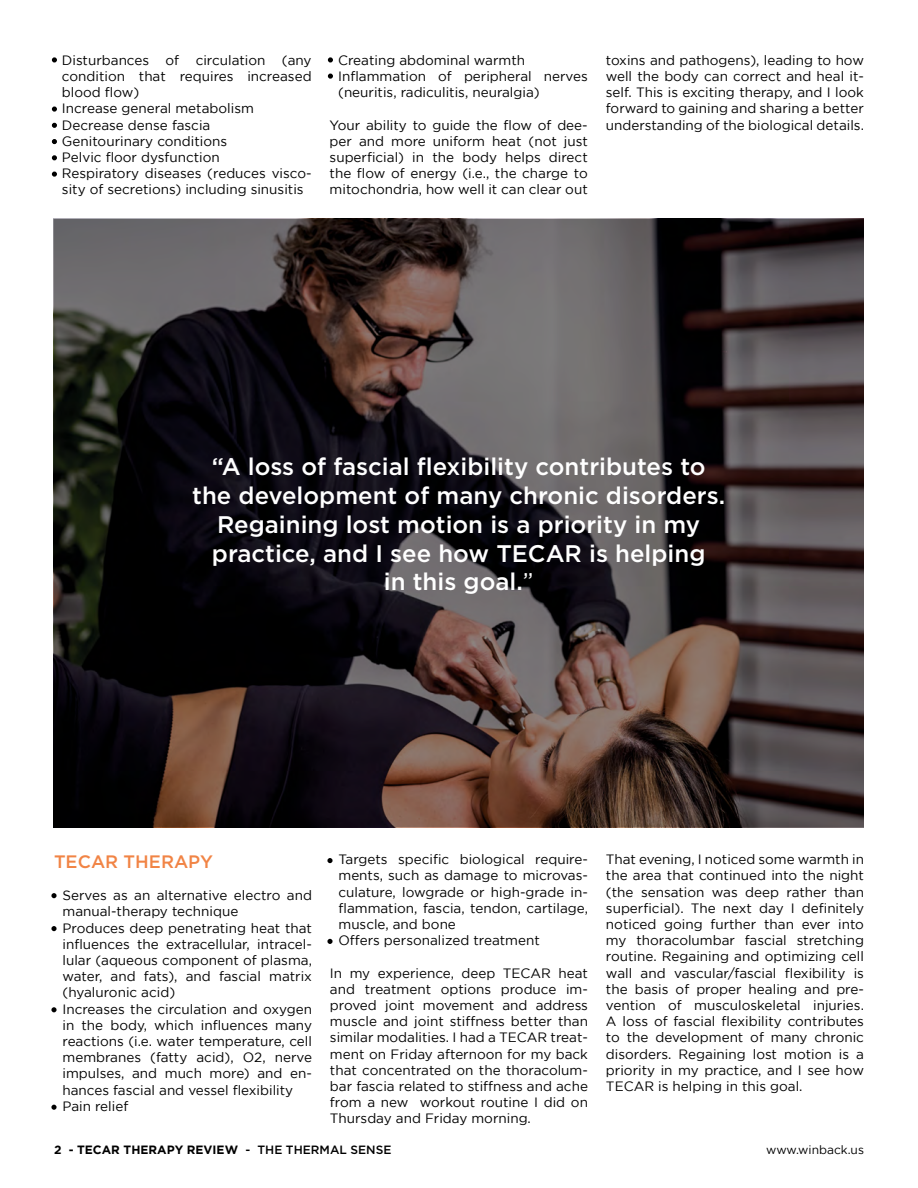
<style>
.page{position:relative;width:918px;height:1188px;background:#fff}
.page>*{position:absolute;margin:0;border:0;box-sizing:border-box;transform-origin:0 0}
.t1{font:500 24px/28.8px "Gotham";color:#fff;text-align:center}
.t2{font:500 18px "Gotham";color:#f18445}
.t3{font:13.5px/16.2px "Gotham";color:#000}
.t4{font:700 12px "Gotham";color:#000}
.t5{font:12px "Gotham";color:#000}
.s1{font-weight:400}
.s2{font-weight:500}
</style>
<div class="page">
<svg style="left:56px;top:222px;width:805px;height:603px;background:#3a3232"></svg>
<svg style="left:52px;top:57px;width:5px;height:6px"></svg>
<svg style="left:52px;top:107px;width:5px;height:5px"></svg>
<svg style="left:52px;top:123px;width:5px;height:5px"></svg>
<svg style="left:52px;top:139px;width:5px;height:5px"></svg>
<svg style="left:52px;top:155px;width:5px;height:5px"></svg>
<svg style="left:52px;top:172px;width:5px;height:5px"></svg>
<svg style="left:328px;top:57px;width:5px;height:6px"></svg>
<svg style="left:328px;top:74px;width:5px;height:5px"></svg>
<svg style="left:51px;top:893px;width:6px;height:5px"></svg>
<svg style="left:51px;top:1007px;width:6px;height:5px"></svg>
<svg style="left:51px;top:1105px;width:6px;height:5px"></svg>
<svg style="left:51px;top:926px;width:6px;height:5px"></svg>
<svg style="left:327px;top:858px;width:6px;height:5px"></svg>
<svg style="left:327px;top:939px;width:6px;height:5px"></svg>
<p class="t3" style="left:62px;top:52px;width:251px">Disturbances of circulation (any condition that requires increased blood flow)<br>Increase general metabolism<br>Decrease dense fascia<br>Genitourinary conditions<br>Pelvic floor dysfunction<br>Respiratory diseases (reduces visco&shy;sity of secretions) including sinusitis</p>
<p class="t3" style="left:338px;top:52px;width:251px">Creating abdominal warmth<br>Inflammation of peripheral nerves (neuritis, radiculitis, neuralgia)</p>
<p class="t3" style="left:330px;top:117px;width:260px;text-align:justify">Your ability to guide the flow of dee&shy;per and more uniform heat (not just superficial) in the body helps direct the flow of energy (i.e., the charge to mitochondria, how well it can clear out</p>
<p class="t3" style="left:606px;top:52px;width:260px;text-align:justify">toxins and pathogens), leading to how well the body can correct and heal it&shy;self. This is exciting therapy, and I look forward to gaining and sharing a better understanding of the biological details.</p>
<h1 class="t1" style="left:192px;top:452px;width:535px">“A loss of fascial flexibility contributes to the development of many chronic disorders.<br>Regaining lost motion is a priority in my practice, and I see how TECAR is helping<br>in this goal.<span class="s1">”</span></h1>
<h2 class="t2" style="left:54px;top:850px;width:161px">TECAR THERAPY</h2>
<p class="t3" style="left:63px;top:887px;width:251px">Serves as an alternative electro and manual-therapy technique<br>Produces deep penetrating heat that influences the extracellular, intracel&shy;lular (aqueous component of plasma, water, and fats), and fascial matrix (hyaluronic acid)<br>Increases the circulation and oxygen in the body, which influences many reactions (i.e. water temperature, cell membranes (fatty acid), O2, nerve impulses, and much more) and en&shy;hances fascial and vessel flexibility Pain relief</p>
<p class="t3" style="left:338px;top:851px;width:251px">Targets specific biological require&shy;ments, such as damage to microvas&shy;culature, lowgrade or high-grade in&shy;flammation, fascia, tendon, cartilage, muscle, and bone<br>Offers personalized treatment</p>
<p class="t3" style="left:330px;top:965px;width:260px;text-align:justify">In my experience, deep TECAR heat and treatment options produce im&shy;proved joint movement and address muscle and joint stiffness better than similar modalities. I had a TECAR treat&shy;ment on Friday afternoon for my back that concentrated on the thoracolum&shy;bar fascia related to stiffness and ache from a new workout routine I did on Thursday and Friday morning.</p>
<p class="t3" style="left:606px;top:851px;width:260px;text-align:justify">That evening, I noticed some warmth in the area that continued into the night (the sensation was deep rather than superficial). The next day I definitely noticed going further than ever into my thoracolumbar fascial stretching routine. Regaining and optimizing cell wall and vascular/fascial flexibility is the basis of proper healing and pre&shy;vention of musculoskeletal injuries.<br>A loss of fascial flexibility contributes to the development of many chronic disorders. Regaining lost motion is a priority in my practice, and I see how TECAR is helping in this goal.</p>
<p class="t4" style="left:54px;top:1142px;width:339px">2 - TECAR THERAPY REVIEW <span class="s2">- THE THERMAL SENSE</span></p>
<p class="t5" style="left:766px;top:1143px;width:99px">www.winback.us</p>
</div>
